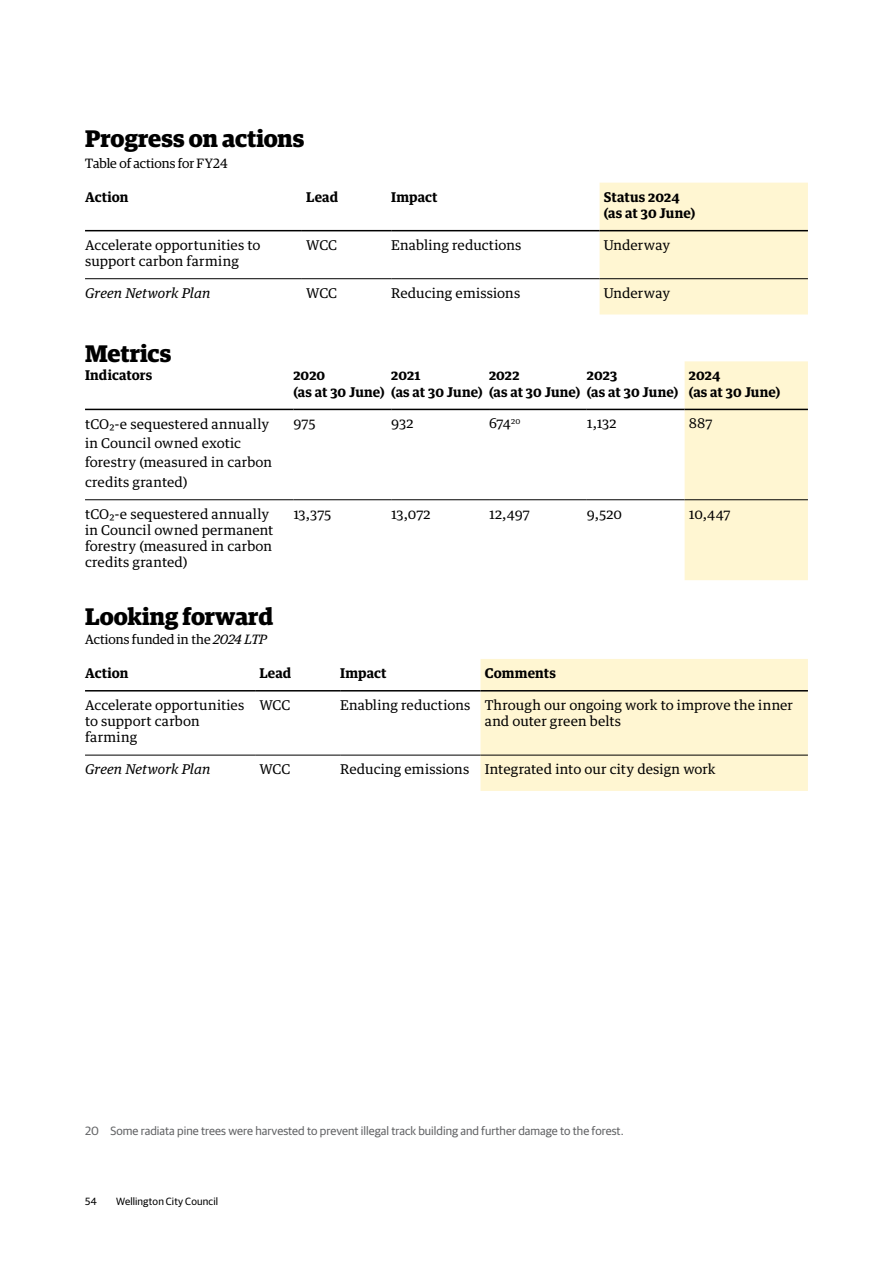
<style>
.page{position:relative;width:893px;height:1263px;background:#fff}
.page>*{position:absolute;margin:0;border:0;box-sizing:border-box;transform-origin:0 0}
.t1{font:700 24px "Guardian Egyp";letter-spacing:-.005em;color:#000}
.Body_Copy{font:13.5px/16.2px "Guardian Text Egyp";letter-spacing:.005em;color:#000}
.Body_Copy-2{font:700 13.5px/16.2px "Guardian Text Egyp";letter-spacing:.005em;color:#000}
.Body_Copy-3{font:13.5px "Guardian Egyp";color:#000}
.Body_Copy-4{font:italic 13.5px "Guardian Text Egyp";color:#000}
.Footnote{font:12px "Guardian Sans";color:#636466}
.t2{font:10.5px "Guardian Sans";letter-spacing:.01em;color:#000}
.s1{font-style:italic}
</style>
<div class="page">
<div style="left:600px;top:183px;width:208px;height:131px;background:#fff6d2"></div>
<hr style="left:85px;top:278px;width:217px;height:1px;background:#000">
<hr style="left:302px;top:278px;width:89px;height:1px;background:#000">
<hr style="left:391px;top:278px;width:209px;height:1px;background:#000">
<hr style="left:600px;top:278px;width:208px;height:1px;background:#000">
<hr style="left:85px;top:230px;width:217px;height:1px;background:#000">
<hr style="left:302px;top:230px;width:89px;height:1px;background:#000">
<hr style="left:391px;top:230px;width:209px;height:1px;background:#000">
<hr style="left:600px;top:230px;width:208px;height:1px;background:#000">
<div style="left:685px;top:361px;width:123px;height:219px;background:#fff6d2"></div>
<hr style="left:85px;top:499px;width:208px;height:1px;background:#000">
<hr style="left:293px;top:499px;width:98px;height:1px;background:#000">
<hr style="left:391px;top:499px;width:98px;height:1px;background:#000">
<hr style="left:489px;top:499px;width:98px;height:1px;background:#000">
<hr style="left:587px;top:499px;width:98px;height:1px;background:#000">
<hr style="left:685px;top:499px;width:123px;height:1px;background:#000">
<hr style="left:85px;top:409px;width:208px;height:1px;background:#000">
<hr style="left:293px;top:409px;width:98px;height:1px;background:#000">
<hr style="left:391px;top:409px;width:98px;height:1px;background:#000">
<hr style="left:489px;top:409px;width:98px;height:1px;background:#000">
<hr style="left:587px;top:409px;width:98px;height:1px;background:#000">
<hr style="left:685px;top:409px;width:123px;height:1px;background:#000">
<div style="left:480px;top:659px;width:328px;height:132px;background:#fff6d2"></div>
<hr style="left:85px;top:755px;width:170px;height:1px;background:#000">
<hr style="left:255px;top:755px;width:85px;height:1px;background:#000">
<hr style="left:340px;top:755px;width:140px;height:1px;background:#000">
<hr style="left:480px;top:755px;width:328px;height:1px;background:#000">
<hr style="left:85px;top:690px;width:170px;height:1px;background:#000">
<hr style="left:255px;top:690px;width:85px;height:1px;background:#000">
<hr style="left:340px;top:690px;width:140px;height:1px;background:#000">
<hr style="left:480px;top:690px;width:328px;height:1px;background:#000">
<h2 class="t1" style="left:85px;top:120px;width:221px">Progress on actions</h2>
<p class="Body_Copy-3" style="left:85px;top:154px;width:144px">Table of actions for FY24</p>
<p class="Body_Copy-2" style="left:85px;top:188px;width:45px">Action</p>
<p class="Body_Copy-2" style="left:306px;top:188px;width:34px">Lead</p>
<p class="Body_Copy-2" style="left:391px;top:188px;width:48px">Impact</p>
<p class="Body_Copy-2" style="left:604px;top:188px;width:93px">Status 2024 (as at 30 June)</p>
<p class="Body_Copy" style="left:85px;top:235px;width:177px">Accelerate opportunities to support carbon farming</p>
<p class="Body_Copy" style="left:306px;top:235px;width:33px">WCC</p>
<p class="Body_Copy" style="left:391px;top:235px;width:132px">Enabling reductions</p>
<p class="Body_Copy" style="left:604px;top:235px;width:68px">Underway</p>
<p class="Body_Copy-4" style="left:85px;top:282px;width:127px">Green Network Plan</p>
<p class="Body_Copy" style="left:306px;top:283px;width:33px">WCC</p>
<p class="Body_Copy" style="left:391px;top:283px;width:131px">Reducing emissions</p>
<p class="Body_Copy" style="left:604px;top:283px;width:68px">Underway</p>
<h2 class="t1" style="left:85px;top:335px;width:88px">Metrics</h2>
<p class="Body_Copy-2" style="left:85px;top:366px;width:69px">Indicators</p>
<p class="Body_Copy-2" style="left:293px;top:366px;width:93px">2020<br>(as at 30 June)</p>
<p class="Body_Copy-2" style="left:391px;top:366px;width:93px">2021<br>(as at 30 June)</p>
<p class="Body_Copy-2" style="left:489px;top:366px;width:93px">2022<br>(as at 30 June)</p>
<p class="Body_Copy-2" style="left:587px;top:366px;width:93px">2023<br>(as at 30 June)</p>
<p class="Body_Copy-2" style="left:689px;top:366px;width:93px">2024<br>(as at 30 June)</p>
<p class="Body_Copy" style="left:85px;top:412px;width:189px;line-height:19.5px">tCO2-e sequestered annually in Council owned exotic forestry (measured in carbon credits granted)</p>
<p class="Body_Copy" style="left:293px;top:414px;width:24px">975</p>
<p class="Body_Copy" style="left:391px;top:414px;width:24px">932</p>
<p class="Body_Copy" style="left:489px;top:414px;width:33px">674<sup>20</sup></p>
<p class="Body_Copy" style="left:587px;top:414px;width:31px">1,132</p>
<p class="Body_Copy" style="left:689px;top:414px;width:25px">887</p>
<p class="Body_Copy" style="left:85px;top:504px;width:190px">tCO2-e sequestered annually in Council owned permanent forestry (measured in carbon credits granted)</p>
<p class="Body_Copy" style="left:293px;top:504px;width:39px">13,375</p>
<p class="Body_Copy" style="left:391px;top:504px;width:41px">13,072</p>
<p class="Body_Copy" style="left:489px;top:504px;width:42px">12,497</p>
<p class="Body_Copy" style="left:587px;top:504px;width:37px">9,520</p>
<p class="Body_Copy" style="left:689px;top:504px;width:43px">10,447</p>
<h2 class="t1" style="left:85px;top:598px;width:190px">Looking forward</h2>
<p class="Body_Copy-3" style="left:85px;top:630px;width:183px">Actions funded in the <span class="s1">2024 LTP</span></p>
<p class="Body_Copy-2" style="left:85px;top:664px;width:45px">Action</p>
<p class="Body_Copy-2" style="left:259px;top:664px;width:34px">Lead</p>
<p class="Body_Copy-2" style="left:340px;top:664px;width:48px">Impact</p>
<p class="Body_Copy-2" style="left:485px;top:664px;width:73px">Comments</p>
<p class="Body_Copy" style="left:85px;top:695px;width:161px">Accelerate opportunities to support carbon farming</p>
<p class="Body_Copy" style="left:259px;top:695px;width:33px">WCC</p>
<p class="Body_Copy" style="left:340px;top:695px;width:132px">Enabling reductions</p>
<p class="Body_Copy" style="left:485px;top:695px;width:310px">Through our ongoing work to improve the inner and outer green belts</p>
<p class="Body_Copy-4" style="left:85px;top:758px;width:127px">Green Network Plan</p>
<p class="Body_Copy" style="left:259px;top:760px;width:33px">WCC</p>
<p class="Body_Copy" style="left:340px;top:760px;width:131px">Reducing emissions</p>
<p class="Body_Copy" style="left:485px;top:760px;width:232px">Integrated into our city design work</p>
<p class="Footnote" style="left:85px;top:1123px;width:540px">20 Some radiata pine trees were harvested to prevent illegal track building and further damage to the forest.</p>
<p class="t2" style="left:85px;top:1194px;width:13px">54</p>
<p class="t2" style="left:116px;top:1194px;width:103px">Wellington City Council</p>
</div>
